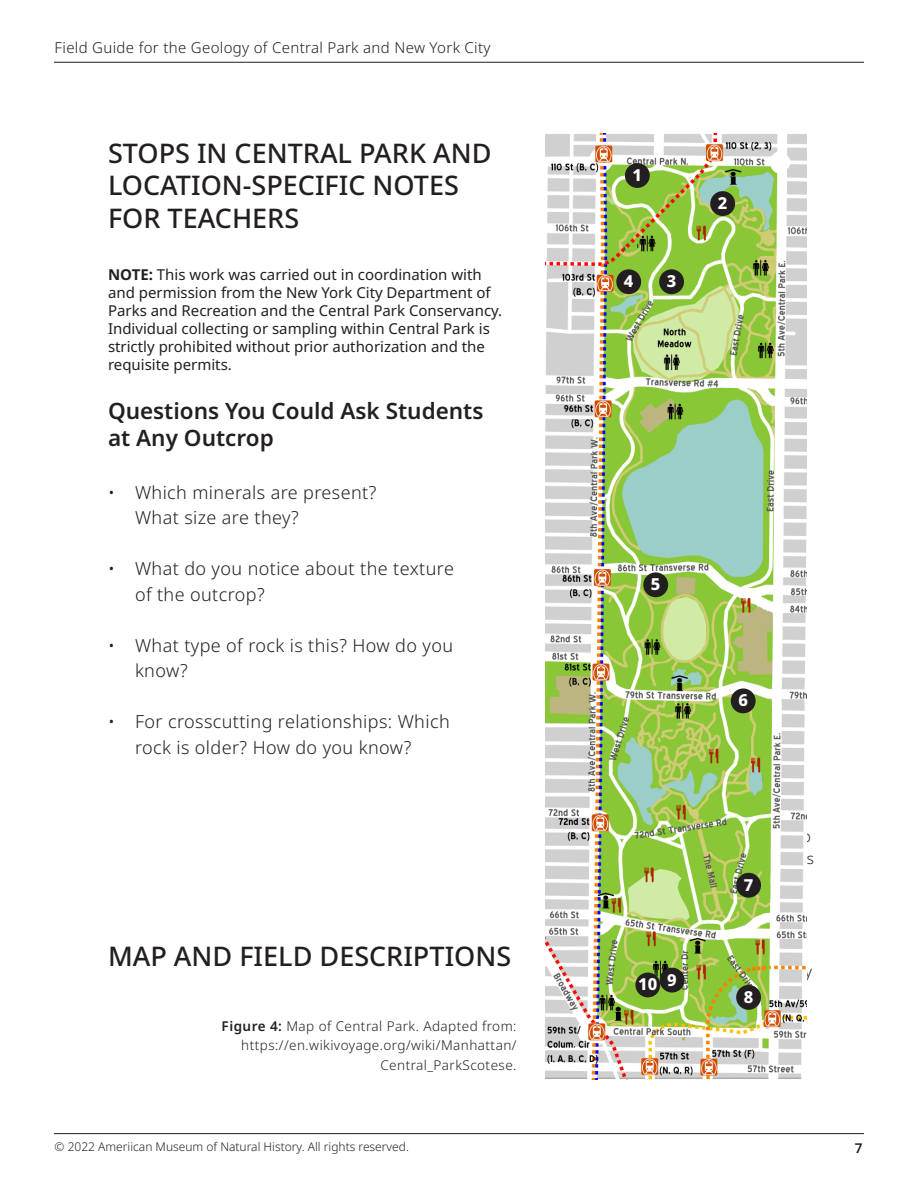
<style>
.page{position:relative;width:918px;height:1188px;background:#fff}
.page>*{position:absolute;margin:0;border:0;box-sizing:border-box;transform-origin:0 0}
.t1{font:500 27px/32.4px "Noto Sans";color:#231f20}
.t2{font:600 22.5px/27px "Noto Sans";color:#231f20}
.t3{font:300 18px/25.5px "Noto Sans";letter-spacing:.02em;color:#231f20}
.t4{font:800 16.5px "Noto Sans";color:#fff}
.t5{font:15px/18px "Noto Sans";color:#231f20}
.t6{font:300 15px "Noto Sans";letter-spacing:.02em;color:#231f20}
.t7{font:300 13.5px/19.5px "Noto Sans";letter-spacing:.035em;color:#231f20;text-align:right}
.t8{font:600 13.5px "Noto Sans";color:#231f20}
.t9{font:300 12px "Noto Sans";color:#231f20}
.s1{font-weight:700}
.s2{font-weight:600}
</style>
<div class="page">
<hr style="left:54px;top:62px;width:810px;height:1px;background:#231f20">
<hr style="left:54px;top:1133px;width:810px;height:1px;background:#231f20">
<img style="left:545px;top:134px;width:262px;height:946px">
<div style="left:625px;top:163px;width:25px;height:25px;background:#231f20;border-radius:50%"></div>
<div style="left:710px;top:191px;width:25px;height:25px;background:#231f20;border-radius:50%"></div>
<div style="left:659px;top:269px;width:25px;height:25px;background:#231f20;border-radius:50%"></div>
<div style="left:616px;top:269px;width:25px;height:25px;background:#231f20;border-radius:50%"></div>
<div style="left:643px;top:572px;width:25px;height:25px;background:#231f20;border-radius:50%"></div>
<div style="left:731px;top:689px;width:25px;height:24px;background:#231f20;border-radius:50%"></div>
<div style="left:736px;top:873px;width:25px;height:25px;background:#231f20;border-radius:50%"></div>
<div style="left:736px;top:985px;width:25px;height:25px;background:#231f20;border-radius:50%"></div>
<div style="left:660px;top:968px;width:25px;height:25px;background:#231f20;border-radius:50%"></div>
<div style="left:635px;top:973px;width:25px;height:24px;background:#231f20;border-radius:50%"></div>
<p class="t6" style="left:55px;top:39px;width:438px">Field Guide for the Geology of Central Park and New York City</p>
<p class="t1" style="left:108px;top:137px;width:385px">STOPS IN CENTRAL PARK AND<br>LOCATION-SPECIFIC NOTES<br>FOR TEACHERS</p>
<p class="t5" style="left:108px;top:266px;width:396px"><span class="s1">NOTE:</span> This work was carried out in coordination with and permission from the New York City Department of Parks and Recreation and the Central Park Conservancy.<br>Individual collecting or sampling within Central Park is strictly prohibited without prior authorization and the requisite permits.</p>
<p class="t2" style="left:108px;top:398px;width:377px">Questions You Could Ask Students at Any Outcrop</p>
<p class="t3" style="left:135px;top:480px;width:243px;text-indent:-27px">• Which minerals are present?<br>What size are they?</p>
<p class="t3" style="left:135px;top:556px;width:320px;text-indent:-27px">• What do you notice about the texture of the outcrop?</p>
<p class="t3" style="left:135px;top:633px;width:320px;text-indent:-27px">• What type of rock is this? How do you know?</p>
<p class="t3" style="left:135px;top:709px;width:316px;text-indent:-27px">• For crosscutting relationships: Which rock is older? How do you know?</p>
<p class="t1" style="left:108px;top:941px;width:405px">MAP AND FIELD DESCRIPTIONS</p>
<p class="t7" style="left:222px;top:1016px;width:296px"><span class="s2">Figure 4:</span> Map of Central Park. Adapted from: https://en.wikivoyage.org/wiki/Manhattan/<br>Central_ParkScotese.</p>
<p class="t4" style="left:633px;top:166px;width:11px">1</p>
<p class="t4" style="left:624px;top:272px;width:11px">4</p>
<p class="t4" style="left:667px;top:272px;width:11px">3</p>
<p class="t4" style="left:718px;top:194px;width:11px">2</p>
<p class="t4" style="left:651px;top:575px;width:11px">5</p>
<p class="t4" style="left:738px;top:691px;width:11px">6</p>
<p class="t4" style="left:638px;top:975px;width:21px">10</p>
<p class="t4" style="left:667px;top:970px;width:11px">9</p>
<p class="t4" style="left:744px;top:875px;width:11px">7</p>
<p class="t4" style="left:744px;top:987px;width:11px">8</p>
<p class="t9" style="left:55px;top:1140px;width:356px">© 2022 Ameriican Museum of Natural History. All rights reserved.</p>
<p class="t8" style="left:855px;top:1141px;width:9px">7</p>
</div>
